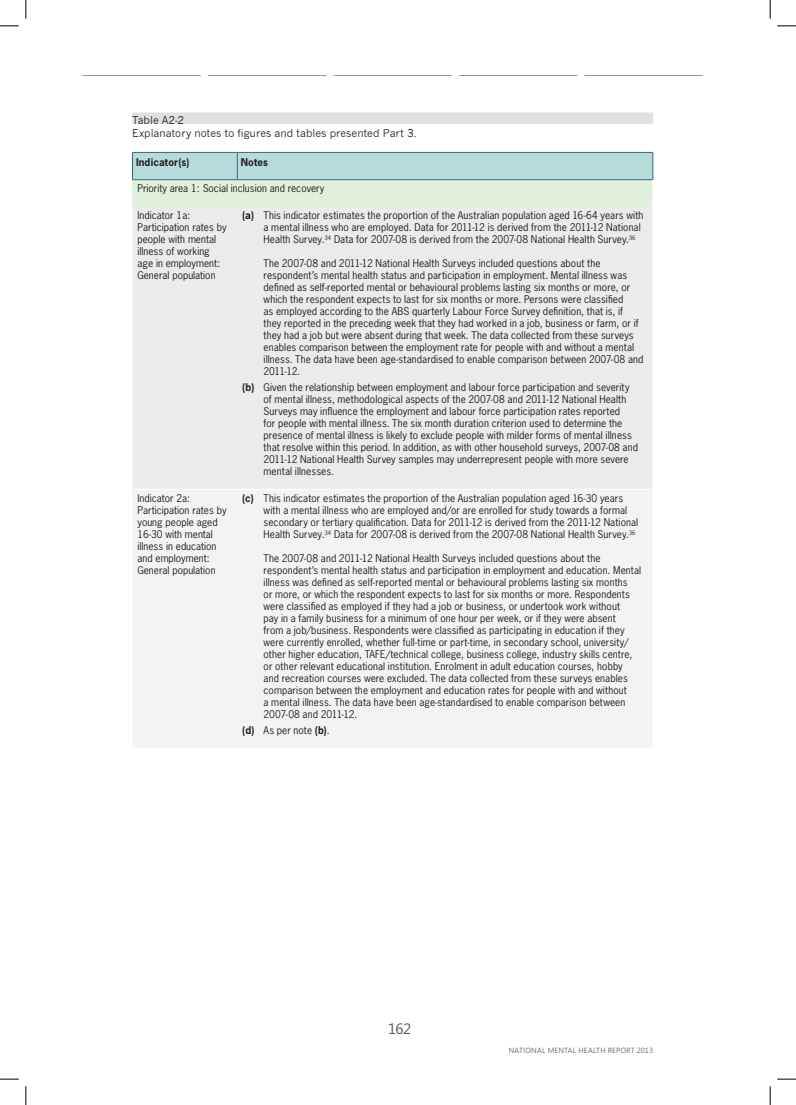
<style>
.page{position:relative;width:796px;height:1105px;background:#fff}
.page>*{position:absolute;margin:0;border:0;box-sizing:border-box;transform-origin:0 0}
.t1{font:15px "Segoe";color:#595a5a}
.Caption_Part_4{font:10.5px/12.8px "News Gothic";color:#231f20}
.Table_Body_1{font:10px/12px "News Gothic Std";letter-spacing:.01em;color:#231f20}
.Table_Header_1{font:700 10px "News Gothic Std";letter-spacing:.01em;color:#231f20}
.t2{font:7.5px "Segoe UI";letter-spacing:.02em;color:#6d6f71}
.s1{font-weight:700}
</style>
<div class="page">
<svg style="left:83px;top:75px;width:620px;height:1px"></svg>
<div style="left:132px;top:112px;width:521px;height:12px;background:#dee0e1"></div>
<div style="left:132px;top:206px;width:520px;height:283px;background:#eaebec"></div>
<div style="left:133px;top:490px;width:519px;height:257px;background:#f4f3f2"></div>
<svg style="left:132px;top:152px;width:521px;height:54px;background:#c6e0d6"></svg>
<svg style="left:0;top:25px;width:19px;height:2px"></svg>
<svg style="left:777px;top:25px;width:19px;height:2px"></svg>
<svg style="left:0;top:1078px;width:19px;height:1px"></svg>
<svg style="left:777px;top:1078px;width:19px;height:1px"></svg>
<svg style="left:25px;top:0;width:2px;height:19px"></svg>
<svg style="left:25px;top:1086px;width:2px;height:18px"></svg>
<svg style="left:769px;top:0;width:2px;height:19px"></svg>
<svg style="left:769px;top:1086px;width:2px;height:18px"></svg>
<p class="Caption_Part_4" style="left:132px;top:114px;width:286px">Table A2‑2<br>Explanatory notes to figures and tables presented Part 3.</p>
<p class="Table_Header_1" style="left:136px;top:155px;width:55px">Indicator(s)</p>
<p class="Table_Header_1" style="left:241px;top:155px;width:29px">Notes</p>
<p class="Table_Body_1" style="left:137px;top:182px;width:188px">Priority area 1: Social inclusion and recovery</p>
<p class="Table_Body_1" style="left:137px;top:209px;width:91px">Indicator 1a:<br>Participation rates by people with mental illness of working age in employment:<br>General population</p>
<p class="Table_Body_1" style="left:264px;top:209px;width:381px;text-indent:-21px"><span class="s1">(a)</span> This indicator estimates the proportion of the Australian population aged 16‑64 years with a mental illness who are employed. Data for 2011‑12 is derived from the 2011‑12 National<br>Health Survey.<sup>34</sup> Data for 2007‑08 is derived from the 2007‑08 National Health Survey.<sup>36</sup></p>
<p class="Table_Body_1" style="left:264px;top:257px;width:381px">The 2007‑08 and 2011‑12 National Health Surveys included questions about the respondent’s mental health status and participation in employment. Mental illness was defined as self‑reported mental or behavioural problems lasting six months or more, or which the respondent expects to last for six months or more. Persons were classified<br>as employed according to the ABS quarterly Labour Force Survey definition, that is, if they reported in the preceding week that they had worked in a job, business or farm, or if they had a job but were absent during that week. The data collected from these surveys enables comparison between the employment rate for people with and without a mental illness. The data have been age‑standardised to enable comparison between 2007‑08 and 2011‑12.</p>
<p class="Table_Body_1" style="left:264px;top:381px;width:376px;text-indent:-21px"><span class="s1">(b)</span> Given the relationship between employment and labour force participation and severity of mental illness, methodological aspects of the 2007‑08 and 2011‑12 National Health Surveys may influence the employment and labour force participation rates reported<br>for people with mental illness. The six month duration criterion used to determine the presence of mental illness is likely to exclude people with milder forms of mental illness that resolve within this period. In addition, as with other household surveys, 2007‑08 and 2011‑12 National Health Survey samples may underrepresent people with more severe mental illnesses.</p>
<p class="Table_Body_1" style="left:137px;top:492px;width:91px">Indicator 2a:<br>Participation rates by young people aged<br>16-30 with mental illness in education and employment:<br>General population</p>
<p class="Table_Body_1" style="left:264px;top:492px;width:376px;text-indent:-21px"><span class="s1">(c)</span> This indicator estimates the proportion of the Australian population aged 16‑30 years with a mental illness who are employed and/or are enrolled for study towards a formal secondary or tertiary qualification. Data for 2011‑12 is derived from the 2011‑12 National Health Survey.<sup>34</sup> Data for 2007‑08 is derived from the 2007‑08 National Health Survey.<sup>36</sup></p>
<p class="Table_Body_1" style="left:264px;top:552px;width:379px">The 2007‑08 and 2011‑12 National Health Surveys included questions about the respondent’s mental health status and participation in employment and education. Mental illness was defined as self‑reported mental or behavioural problems lasting six months<br>or more, or which the respondent expects to last for six months or more. Respondents were classified as employed if they had a job or business, or undertook work without<br>pay in a family business for a minimum of one hour per week, or if they were absent<br>from a job/business. Respondents were classified as participating in education if they were currently enrolled, whether full‑time or part-time, in secondary school, university/ other higher education, TAFE/technical college, business college, industry skills centre, or other relevant educational institution. Enrolment in adult education courses, hobby<br>and recreation courses were excluded. The data collected from these surveys enables comparison between the employment and education rates for people with and without<br>a mental illness. The data have been age‑standardised to enable comparison between 2007‑08 and 2011‑12.</p>
<p class="Table_Body_1" style="left:242px;top:723px;width:89px"><span class="s1">(d)</span> As per note <span class="s1">(b)</span>.</p>
<h1 class="t1" style="left:388px;top:1018px;width:25px">162</h1>
<p class="t2" style="left:509px;top:1044px;width:146px">NATIONAL MENTAL HEALTH REPORT 2013</p>
</div>
